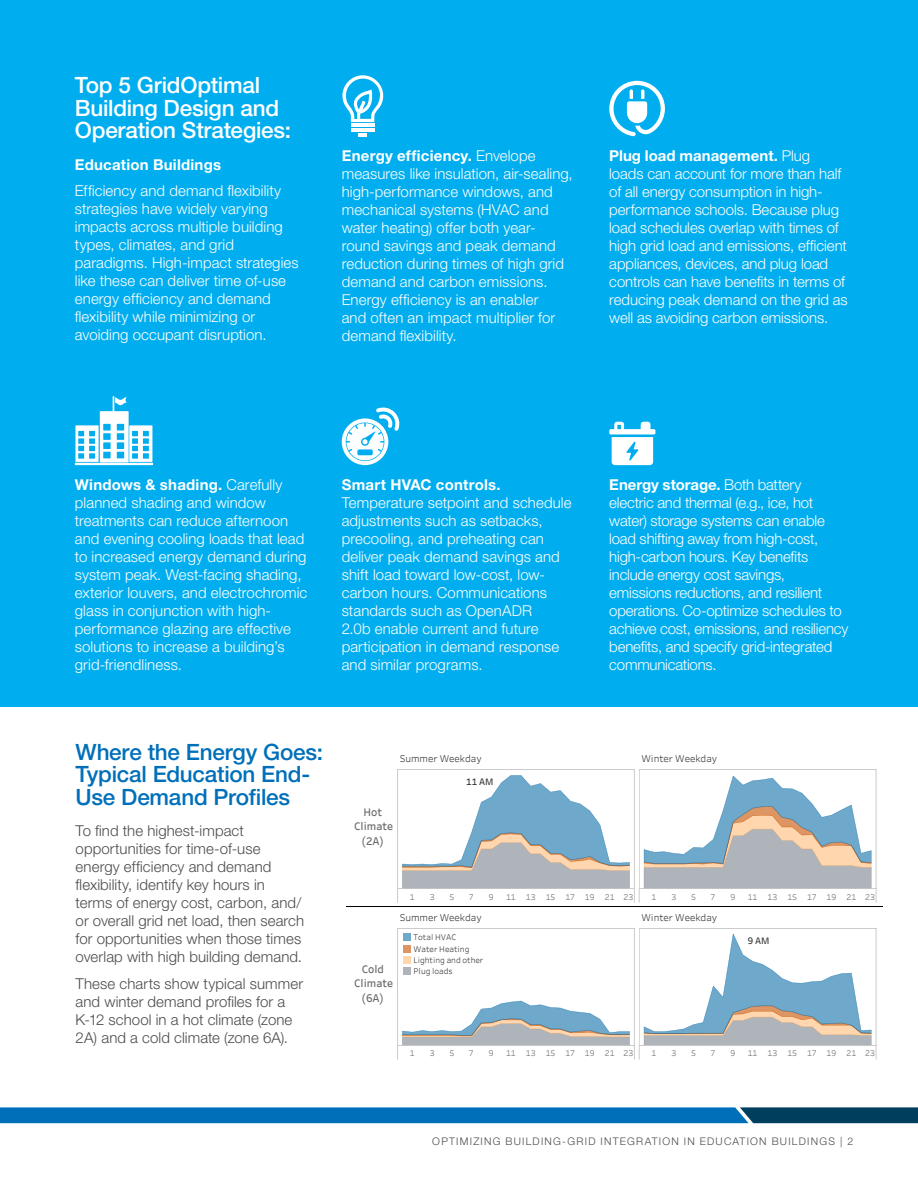
<style>
.page{position:relative;width:918px;height:1188px;background:#fff}
.page>*{position:absolute;margin:0;border:0;box-sizing:border-box;transform-origin:0 0}
.head_2{font:500 22.5px/22.5px "Helvetica Neue LT";letter-spacing:-.01em;color:#006fba}
.head_2-2{font:500 22.5px/22.5px "Helvetica Neue LT";letter-spacing:-.01em;color:#fff}
.body{font:300 15px/18px "Helvetica Neue LT";letter-spacing:.005em;color:#fff}
.body-2{font:300 15px/18px "Helvetica Neue LT";letter-spacing:.005em;color:#4b4c4d}
.body-3{font:300 15px/18px "Helvetica Neue LT";letter-spacing:-.015em;color:#fff}
.body-4{font:700 15px "Helvetica Neue LT";letter-spacing:.015em;color:#fff}
.t1{font:10.8px/14.5px "Tableau Book 0 75";color:#666;text-align:center}
.t2{font:300 10.5px "Helvetica Neue LT";letter-spacing:.12em;color:#4b4c4d}
.t3{font:9.6px "Tableau Book 0 50";color:#333}
.t4{font:9.15px "Tableau Book 0 75";color:#333}
.t5{font:8.1px "Tableau Book 0 50";color:#666}
.t6{font:8.1px/11.2px "Tableau Book 0 50";color:#333}
.s1{font-weight:700}
</style>
<div class="page">
<div style="left:0;top:0;width:918px;height:706px;background:#00aeef"></div>
<hr style="left:639px;top:770px;width:1px;height:119px;background:#cbcbcb">
<hr style="left:876px;top:770px;width:1px;height:119px;background:#cbcbcb">
<hr style="left:639px;top:770px;width:237px;height:1px;background:#cbcbcb">
<svg style="left:397px;top:775px;width:480px;height:127px"></svg>
<hr style="left:398px;top:770px;width:1px;height:119px;background:#cbcbcb">
<hr style="left:634px;top:770px;width:1px;height:119px;background:#cbcbcb">
<hr style="left:398px;top:770px;width:236px;height:1px;background:#cbcbcb">
<hr style="left:398px;top:888px;width:236px;height:1px;background:#cbcbcb">
<hr style="left:398px;top:929px;width:1px;height:117px;background:#cbcbcb">
<hr style="left:634px;top:929px;width:1px;height:117px;background:#cbcbcb">
<hr style="left:398px;top:929px;width:236px;height:1px;background:#cbcbcb">
<svg style="left:397px;top:934px;width:480px;height:125px"></svg>
<hr style="left:639px;top:929px;width:1px;height:117px;background:#cbcbcb">
<hr style="left:876px;top:929px;width:1px;height:117px;background:#cbcbcb">
<hr style="left:639px;top:929px;width:237px;height:1px;background:#cbcbcb">
<hr style="left:639px;top:1045px;width:237px;height:1px;background:#cbcbcb">
<div style="left:402px;top:932px;width:88px;height:48px;background:#fff"></div>
<div style="left:404px;top:934px;width:7px;height:7px;background:#6ea8cb"></div>
<div style="left:404px;top:945px;width:7px;height:7px;background:#dd9564"></div>
<div style="left:404px;top:956px;width:7px;height:8px;background:#ffd6ad"></div>
<div style="left:404px;top:967px;width:7px;height:8px;background:#aeb4ba"></div>
<hr style="left:347px;top:906px;width:536px;height:1px;background:#000">
<svg style="left:609px;top:422px;width:46px;height:43px"></svg>
<hr style="left:351px;top:124px;width:23px;height:3px;background:#fff">
<hr style="left:351px;top:128px;width:23px;height:4px;background:#fff">
<svg style="left:359px;top:133px;width:8px;height:3px"></svg>
<svg style="left:342px;top:75px;width:41px;height:47px"></svg>
<svg style="left:342px;top:407px;width:58px;height:58px"></svg>
<svg style="left:609px;top:81px;width:56px;height:55px"></svg>
<svg style="left:75px;top:396px;width:78px;height:69px"></svg>
<svg style="left:0;top:1107px;width:918px;height:16px;background:#076aab"></svg>
<p class="head_2-2" style="left:75px;top:74px;width:218px">Top 5 GridOptimal<br>Building Design and<br>Operation Strategies:</p>
<p class="body-4" style="left:75px;top:155px;width:148px">Education Buildings</p>
<p class="body" style="left:75px;top:182px;width:225px">Efficiency and demand flexibility strategies have widely varying impacts across multiple building types, climates, and grid paradigms. High-impact strategies like these can deliver time of-use energy efficiency and demand flexibility while minimizing or avoiding occupant disruption.</p>
<p class="body" style="left:342px;top:147px;width:233px"><span class="s1">Energy efficiency.</span> Envelope measures like insulation, air-sealing, high-performance windows, and mechanical systems (HVAC and water heating) offer both year&shy;round savings and peak demand reduction during times of high grid demand and carbon emissions.<br>Energy efficiency is an enabler<br>and often an impact multiplier for demand flexibility.</p>
<p class="body" style="left:609px;top:147px;width:240px"><span class="s1">Plug load management.</span> Plug loads can account for more than half of all energy consumption in high&shy;performance schools. Because plug load schedules overlap with times of high grid load and emissions, efficient appliances, devices, and plug load controls can have benefits in terms of reducing peak demand on the grid as well as avoiding carbon emissions.</p>
<p class="body" style="left:75px;top:476px;width:234px"><span class="s1">Windows &amp; shading.</span> Carefully planned shading and window treatments can reduce afternoon and evening cooling loads that lead to increased energy demand during system peak. West-facing shading, exterior louvers, and electrochromic glass in conjunction with high&shy;performance glazing are effective solutions to increase a building’s grid-friendliness.</p>
<p class="body" style="left:342px;top:476px;width:231px"><span class="s1">Smart HVAC controls.<br></span>Temperature setpoint and schedule adjustments such as setbacks, precooling, and preheating can deliver peak demand savings and shift load toward low-cost, low&shy;carbon hours. Communications standards such as OpenADR<br>2.0b enable current and future participation in demand response and similar programs.</p>
<p class="body-3" style="left:609px;top:476px;width:241px"><span class="s1">Energy storage.</span> Both battery electric and thermal (e.g., ice, hot water) storage systems can enable load shifting away from high-cost, high-carbon hours. Key benefits include energy cost savings, emissions reductions, and resilient operations. Co-optimize schedules to achieve cost, emissions, and resiliency benefits, and specify grid-integrated communications.</p>
<p class="head_2" style="left:76px;top:741px;width:249px">Where the Energy Goes:<br>Typical Education End-<br>Use Demand Profiles</p>
<p class="body-2" style="left:76px;top:822px;width:230px">To find the highest-impact opportunities for time-of-use energy efficiency and demand flexibility, identify key hours in terms of energy cost, carbon, and/ or overall grid net load, then search for opportunities when those times overlap with high building demand.</p>
<p class="body-2" style="left:76px;top:974px;width:229px">These charts show typical summer and winter demand profiles for a<br>K-12 school in a hot climate (zone<br>2A) and a cold climate (zone 6A).</p>
<p class="t3" style="left:400px;top:751px;width:84px">Summer Weekday</p>
<p class="t1" style="left:354px;top:804px;width:40px">Hot<br>Climate (2A)</p>
<p class="t4" style="left:466px;top:775px;width:29px">11 AM</p>
<p class="t3" style="left:641px;top:751px;width:77px">Winter Weekday</p>
<p class="t5" style="left:410px;top:891px;width:6px">1</p>
<p class="t5" style="left:430px;top:891px;width:6px">3</p>
<p class="t5" style="left:449px;top:891px;width:6px">5</p>
<p class="t5" style="left:469px;top:891px;width:6px">7</p>
<p class="t5" style="left:489px;top:891px;width:6px">9</p>
<p class="t5" style="left:506px;top:891px;width:11px">11</p>
<p class="t5" style="left:526px;top:891px;width:11px">13</p>
<p class="t5" style="left:546px;top:891px;width:50px">15 17 19</p>
<p class="t5" style="left:605px;top:891px;width:30px">21 23</p>
<p class="t5" style="left:652px;top:891px;width:6px">1</p>
<p class="t5" style="left:671px;top:891px;width:6px">3</p>
<p class="t5" style="left:691px;top:891px;width:6px">5</p>
<p class="t5" style="left:711px;top:891px;width:6px">7</p>
<p class="t5" style="left:731px;top:891px;width:6px">9</p>
<p class="t5" style="left:748px;top:891px;width:11px">11</p>
<p class="t5" style="left:768px;top:891px;width:11px">13</p>
<p class="t5" style="left:787px;top:891px;width:50px">15 17 19</p>
<p class="t5" style="left:847px;top:891px;width:30px">21 23</p>
<p class="t3" style="left:400px;top:910px;width:84px">Summer Weekday</p>
<p class="t3" style="left:641px;top:910px;width:77px">Winter Weekday</p>
<p class="t1" style="left:354px;top:961px;width:40px">Cold<br>Climate (6A)</p>
<p class="t6" style="left:414px;top:931px;width:71px">Total HVAC<br>Water Heating<br>Lighting and other<br>Plug loads</p>
<p class="t4" style="left:748px;top:934px;width:23px">9 AM</p>
<p class="t5" style="left:410px;top:1047px;width:6px">1</p>
<p class="t5" style="left:430px;top:1047px;width:6px">3</p>
<p class="t5" style="left:449px;top:1047px;width:6px">5</p>
<p class="t5" style="left:469px;top:1047px;width:6px">7</p>
<p class="t5" style="left:489px;top:1047px;width:6px">9</p>
<p class="t5" style="left:506px;top:1047px;width:11px">11</p>
<p class="t5" style="left:526px;top:1047px;width:11px">13</p>
<p class="t5" style="left:546px;top:1047px;width:50px">15 17 19</p>
<p class="t5" style="left:605px;top:1047px;width:30px">21 23</p>
<p class="t5" style="left:652px;top:1047px;width:6px">1</p>
<p class="t5" style="left:671px;top:1047px;width:6px">3</p>
<p class="t5" style="left:691px;top:1047px;width:6px">5</p>
<p class="t5" style="left:711px;top:1047px;width:6px">7</p>
<p class="t5" style="left:731px;top:1047px;width:6px">9</p>
<p class="t5" style="left:748px;top:1047px;width:11px">11</p>
<p class="t5" style="left:768px;top:1047px;width:11px">13</p>
<p class="t5" style="left:787px;top:1047px;width:50px">15 17 19</p>
<p class="t5" style="left:847px;top:1047px;width:30px">21 23</p>
<p class="t2" style="left:432px;top:1135px;width:422px">OPTIMIZING BUILDING-GRID INTEGRATION IN EDUCATION BUILDINGS | 2</p>
</div>
